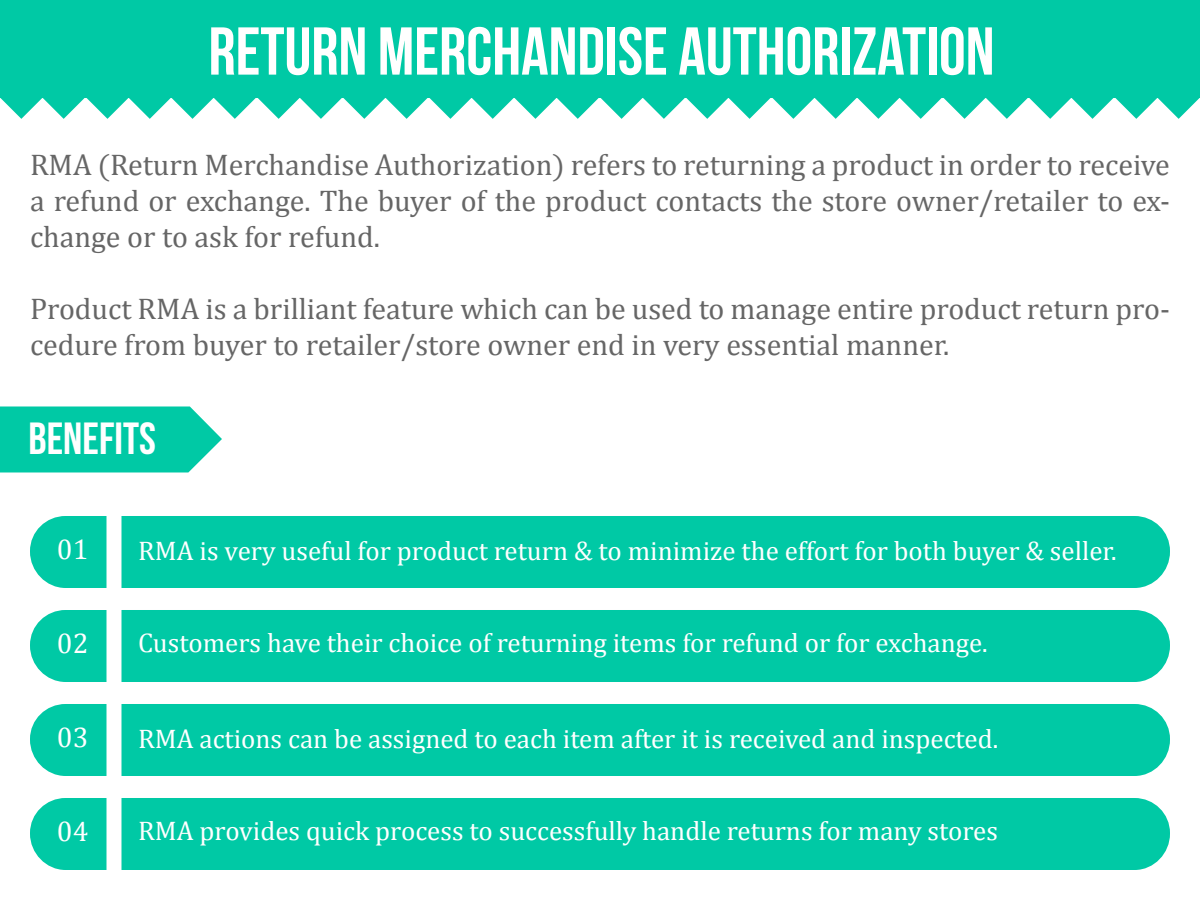
<style>
.page{position:relative;width:1200px;height:900px;background:#fff}
.page>*{position:absolute;margin:0;border:0;box-sizing:border-box;transform-origin:0 0}
.t1{font:67.5px "Bebas Neue";color:#fff}
.t2{font:45px "Bebas Neue";color:#fff}
.t3{font:30px/36px "Cambria Math";color:#666;text-align:justify}
.t4{font:28.5px "Cambria Math";color:#fff}
.t5{font:27px "Cambria Math";color:#fff}
</style>
<div class="page">
<div style="left:1px;top:0;width:1199px;height:98px;background:#00c9a5"></div>
<svg style="left:0;top:76px;width:1200px;height:43px"></svg>
<svg style="left:0;top:406px;width:222px;height:66px;background:#13cdab"></svg>
<svg style="left:30px;top:516px;width:77px;height:72px;background:#1bceae"></svg>
<div style="left:122px;top:516px;width:1048px;height:72px;background:#00c9a5"></div>
<svg style="left:30px;top:610px;width:77px;height:72px;background:#1bceae"></svg>
<div style="left:122px;top:610px;width:1048px;height:72px;background:#00c9a5"></div>
<svg style="left:30px;top:704px;width:77px;height:72px;background:#1bceae"></svg>
<div style="left:122px;top:704px;width:1048px;height:72px;background:#00c9a5"></div>
<svg style="left:30px;top:798px;width:77px;height:72px;background:#1bceae"></svg>
<div style="left:122px;top:798px;width:1048px;height:72px;background:#00c9a5"></div>
<p class="t1" style="left:208px;top:14px;width:788px">RETURN MERCHANDISE AUTHORIZATION</p>
<p class="t3" style="left:30px;top:146px;width:1141px">RMA (Return Merchandise Authorization) refers to returning a product in order to receive a refund or exchange. The buyer of the product contacts the store owner/retailer to ex&shy;change or to ask for refund.</p>
<p class="t3" style="left:30px;top:290px;width:1141px">Product RMA is a brilliant feature which can be used to manage entire product return pro&shy;cedure from buyer to retailer/store owner end in very essential manner.</p>
<p class="t2" style="left:28px;top:414px;width:129px">BENEFITS</p>
<p class="t4" style="left:57px;top:533px;width:33px">01</p>
<p class="t5" style="left:138px;top:534px;width:980px">RMA is very useful for product return &amp; to minimize the effort for both buyer &amp; seller.</p>
<p class="t4" style="left:57px;top:627px;width:33px">02</p>
<p class="t5" style="left:138px;top:627px;width:851px">Customers have their choice of returning items for refund or for exchange.</p>
<p class="t4" style="left:57px;top:721px;width:33px">03</p>
<p class="t5" style="left:138px;top:722px;width:862px">RMA actions can be assigned to each item after it is received and inspected.</p>
<p class="t4" style="left:57px;top:815px;width:33px">04</p>
<p class="t5" style="left:138px;top:815px;width:861px">RMA provides quick process to successfully handle returns for many stores</p>
</div>
